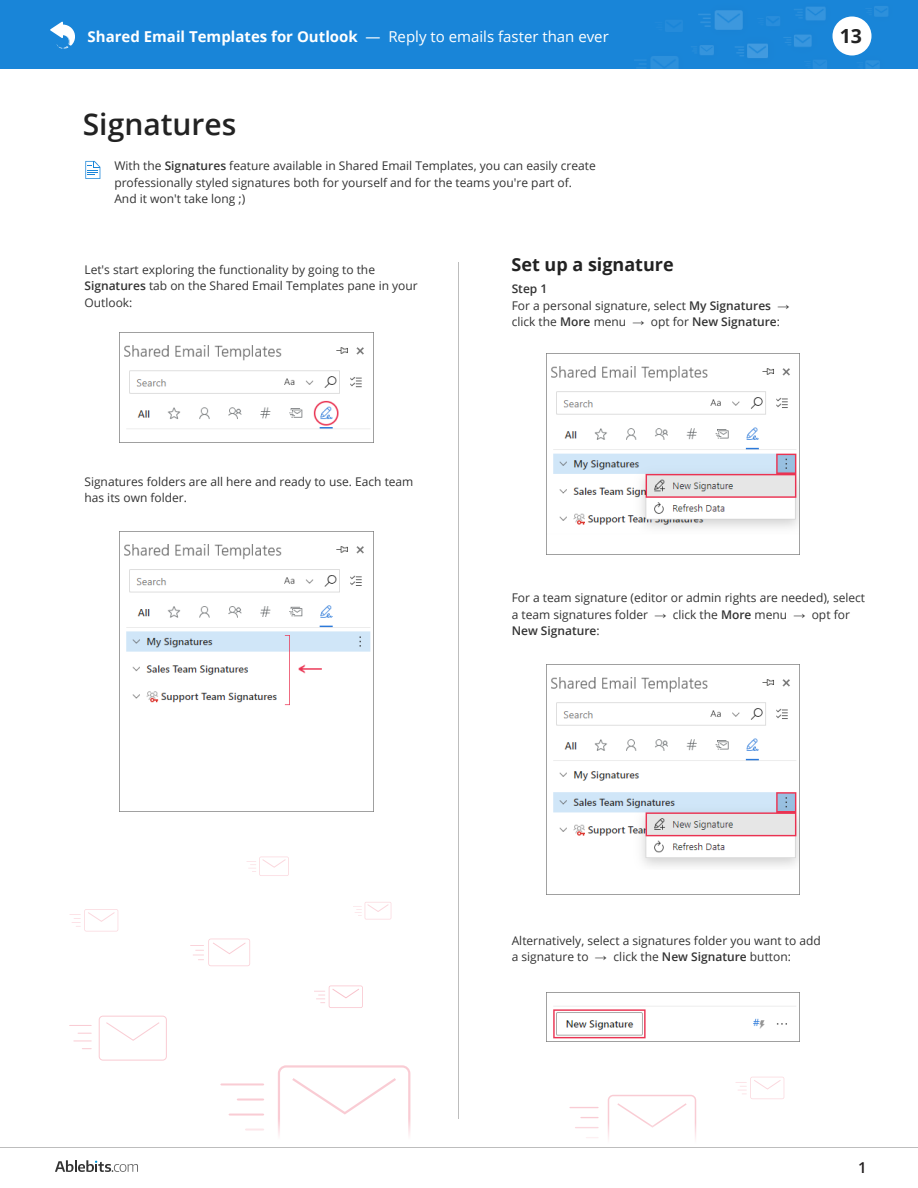
<style>
.page{position:relative;width:918px;height:1188px;background:#fff}
.page>*{position:absolute;margin:0;border:0;box-sizing:border-box;transform-origin:0 0}
.t1{font:600 30px "Open Sans";color:#222}
.t2{font:700 19.5px "Open Sans";color:#222}
.t3{font:700 18px "Open Sans";color:#222}
.t4{font:700 15px "Open Sans";color:#fff}
.t5{font:600 15px "Open Sans";color:#231f20}
.t6{font:12px/16.5px "Open Sans";color:#333}
.s1{font-weight:400}
.s2{font-weight:600}
.s3{font-family:"Arial"}
</style>
<div class="page">
<svg style="left:735px;top:1077px;width:49px;height:22px"></svg>
<hr style="left:569px;top:1107px;width:30px;height:1px;background:#ea3251">
<svg style="left:580px;top:1117px;width:19px;height:1px"></svg>
<svg style="left:608px;top:1095px;width:88px;height:27px"></svg>
<hr style="left:220px;top:1083px;width:44px;height:3px;background:#ea3251">
<hr style="left:237px;top:1098px;width:27px;height:3px;background:#ea3251">
<hr style="left:229px;top:1114px;width:35px;height:2px;background:#ea3251">
<svg style="left:278px;top:1065px;width:132px;height:53px"></svg>
<svg style="left:246px;top:857px;width:43px;height:19px"></svg>
<svg style="left:190px;top:939px;width:60px;height:27px"></svg>
<svg style="left:69px;top:909px;width:49px;height:23px"></svg>
<svg style="left:353px;top:902px;width:38px;height:18px"></svg>
<svg style="left:69px;top:1025px;width:23px;height:1px"></svg>
<svg style="left:78px;top:1033px;width:14px;height:1px"></svg>
<svg style="left:73px;top:1040px;width:19px;height:1px"></svg>
<svg style="left:99px;top:1016px;width:68px;height:45px"></svg>
<svg style="left:314px;top:986px;width:49px;height:22px"></svg>
<div style="left:0;top:0;width:918px;height:69px;background:#1985d8"></div>
<svg style="left:50px;top:22px;width:25px;height:27px"></svg>
<svg style="left:85px;top:161px;width:15px;height:18px"></svg>
<hr style="left:458px;top:262px;width:1px;height:857px;background:#bdbdbd">
<img style="left:634px;top:6px;width:254px;height:63px">
<div style="left:832px;top:16px;width:40px;height:40px;background:#fff;border-radius:50%"></div>
<svg style="left:55px;top:1160px;width:83px;height:12px"></svg>
<hr style="left:0;top:1147px;width:918px;height:1px;background:#bdbdbd">
<img style="left:120px;top:332px;width:253px;height:97px">
<img style="left:546px;top:353px;width:254px;height:201px">
<img style="left:546px;top:665px;width:254px;height:229px">
<img style="left:546px;top:992px;width:254px;height:50px">
<img style="left:120px;top:544px;width:253px;height:268px">
<p class="t4" style="left:88px;top:26px;width:523px">Shared Email Templates for Outlook <span class="s1">— Reply to emails faster than ever</span></p>
<h1 class="t1" style="left:83px;top:103px;width:155px">Signatures</h1>
<p class="t6" style="left:114px;top:157px;width:483px">With the <span class="s2">Signatures</span> feature available in Shared Email Templates, you can easily create professionally styled signatures both for yourself and for the teams you're part of.<br>And it won't take long ;)</p>
<p class="t6" style="left:84px;top:261px;width:335px">Let's start exploring the functionality by going to the<br><span class="s2">Signatures</span> tab on the Shared Email Templates pane in your<br>Outlook:</p>
<h3 class="t3" style="left:512px;top:252px;width:164px">Set up a signature</h3>
<p class="t6" style="left:512px;top:281px;width:279px"><span class="s2">Step 1<br></span>For a personal signature, select <span class="s2">My Signatures</span> <span class="s3">→ </span>click the <span class="s2">More</span> menu <span class="s3">→</span> opt for <span class="s2">New Signature</span>:</p>
<h2 class="t2" style="left:840px;top:22px;width:24px">13</h2>
<p class="t6" style="left:84px;top:473px;width:331px">Signatures folders are all here and ready to use. Each team has its own folder.</p>
<p class="t6" style="left:512px;top:590px;width:355px">For a team signature (editor or admin rights are needed), select a team signatures folder <span class="s3">→</span> click the <span class="s2">More</span> menu <span class="s3">→</span> opt for<br><span class="s2">New Signature</span>:</p>
<p class="t6" style="left:512px;top:932px;width:311px">Alternatively, select a signatures folder you want to add a signature to <span class="s3">→</span> click the <span class="s2">New Signature</span> button:</p>
<p class="t5" style="left:858px;top:1158px;width:10px">1</p>
</div>
